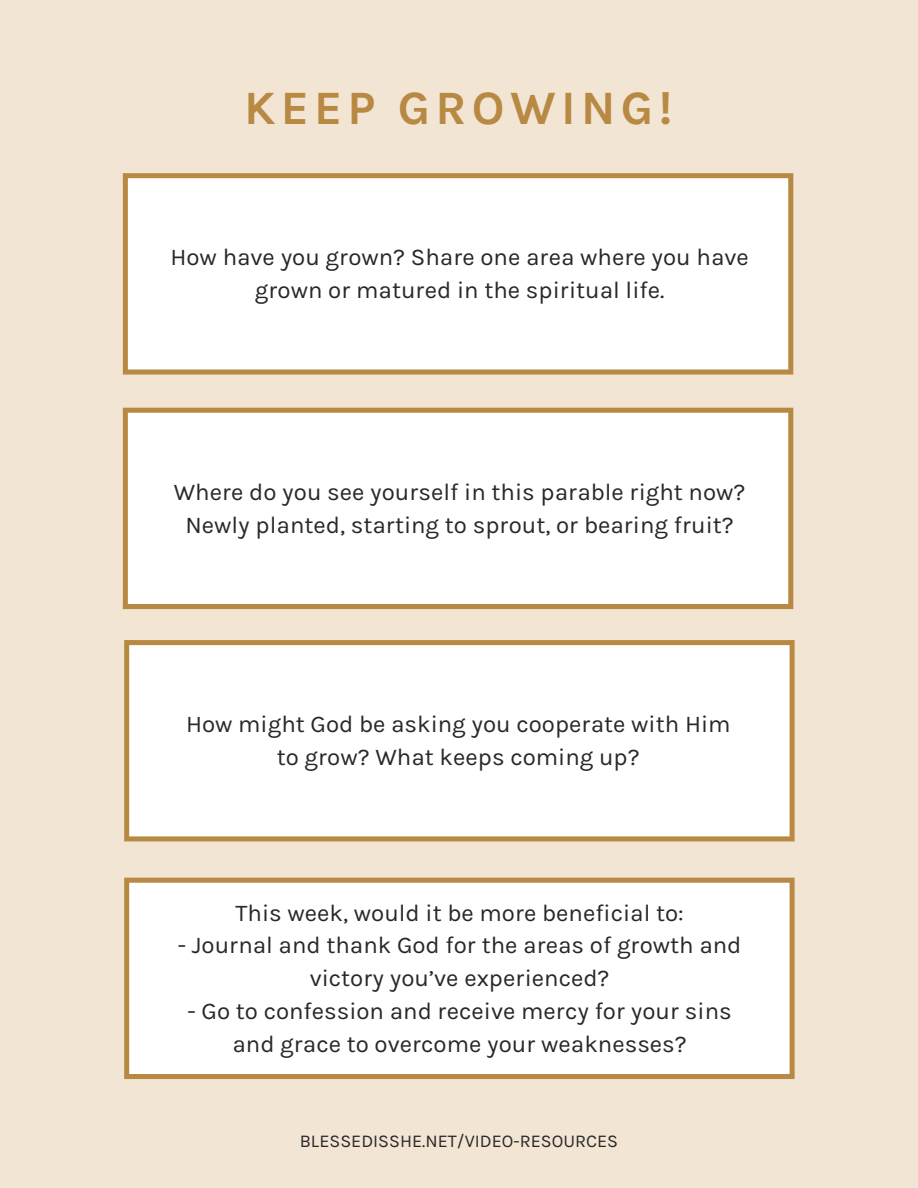
<style>
.page{position:relative;width:918px;height:1188px;background:#f3e5d3}
.page>*{position:absolute;margin:0;border:0;box-sizing:border-box;transform-origin:0 0}
.t1{font:700 48px "Karla";letter-spacing:.11em;color:#b88943}
.t2{font:24px/32.8px "Karla";color:#282828;text-align:center}
.t3{font:18px "Karla";color:#282828}
</style>
<div class="page">
<svg style="left:123px;top:173px;width:670px;height:202px;fill:#fff"></svg>
<div style="left:123px;top:408px;width:670px;height:201px;background:#fff"></div>
<svg style="left:124px;top:640px;width:671px;height:201px;fill:#fff"></svg>
<div style="left:124px;top:878px;width:671px;height:201px;background:#fff"></div>
<h1 class="t1" style="left:244px;top:80px;width:430px">KEEP GROWING!</h1>
<p class="t2" style="left:170px;top:241px;width:580px">How have you grown? Share one area where you have grown or matured in the spiritual life.</p>
<p class="t2" style="left:174px;top:475px;width:573px">Where do you see yourself in this parable right now?<br>Newly planted, starting to sprout, or bearing fruit?</p>
<p class="t2" style="left:186px;top:708px;width:546px">How might God be asking you cooperate with Him to grow? What keeps coming up?</p>
<p class="t2" style="left:236px;top:896px;width:450px">This week, would it be more beneficial to:</p>
<p class="t2" style="left:178px;top:929px;width:565px">- Journal and thank God for the areas of growth and victory you’ve experienced?</p>
<p class="t2" style="left:188px;top:995px;width:546px">- Go to confession and receive mercy for your sins and grace to overcome your weaknesses?</p>
<p class="t3" style="left:300px;top:1131px;width:320px">BLESSEDISSHE.NET/VIDEO-RESOURCES</p>
</div>
